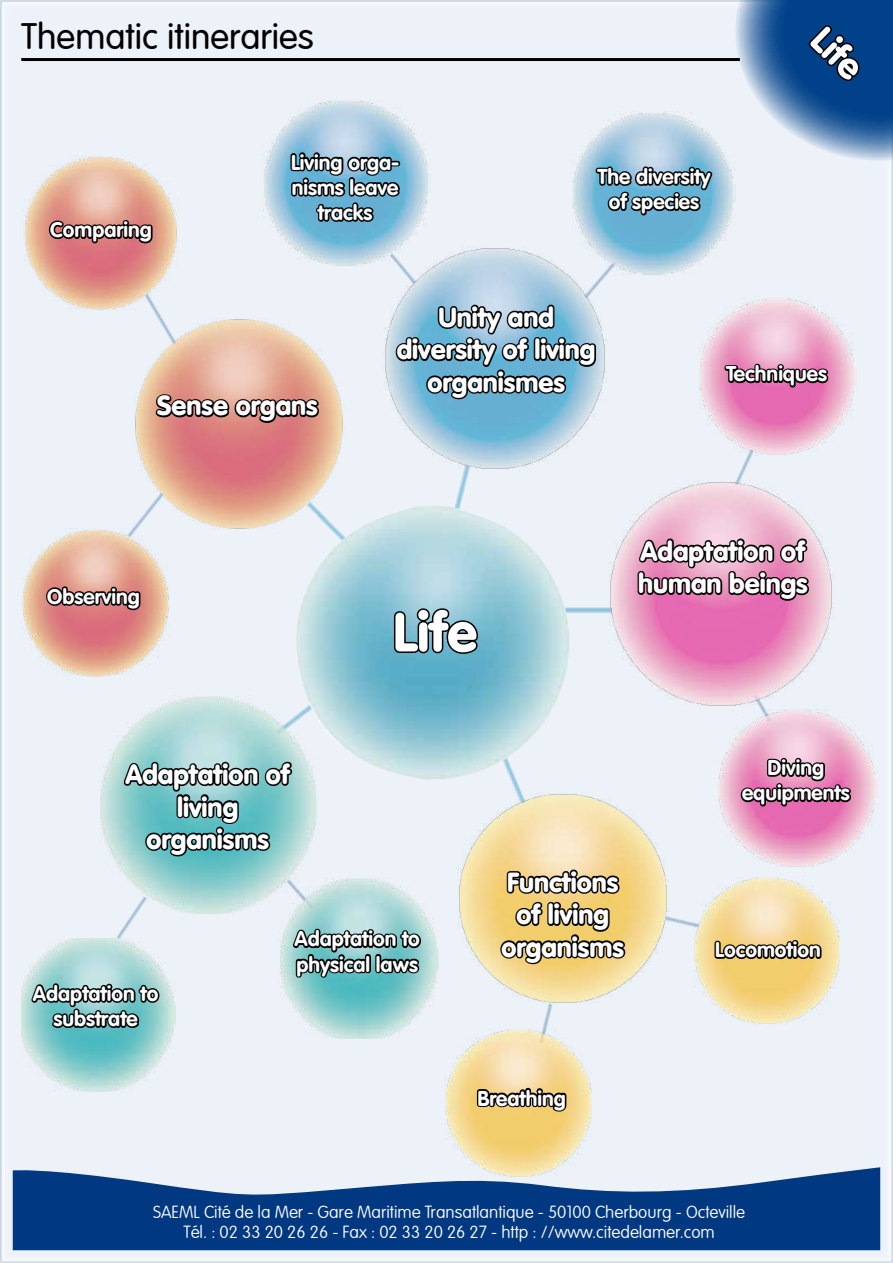
<style>
.page{position:relative;width:893px;height:1263px;background:#ecf2f8}
.page>*{position:absolute;margin:0;border:0;box-sizing:border-box;transform-origin:0 0}
.t1{font:900 54px "VAG Rounded";color:#fff}
.t2{font:300 36px "VAG Rounded";color:#000}
.t3{font:900 36px "VAG Rounded";color:#fff}
.t4{font:900 27px/32.4px "VAG Rounded";color:#fff;text-align:center}
.t5{font:700 21px/25.2px "VAG Rounded";color:#fff;text-align:center}
.t6{font:100 17.25px/20.5px "VAG Rounded";color:#fff;text-align:center}
</style>
<div class="page">
<svg style="left:455px;top:471px;width:14px;height:34px"></svg>
<svg style="left:569px;top:607px;width:39px;height:6px"></svg>
<svg style="left:511px;top:780px;width:11px;height:12px"></svg>
<svg style="left:543px;top:1005px;width:9px;height:23px"></svg>
<svg style="left:670px;top:917px;width:23px;height:10px"></svg>
<svg style="left:153px;top:310px;width:8px;height:7px"></svg>
<svg style="left:736px;top:455px;width:16px;height:25px"></svg>
<svg style="left:117px;top:914px;width:20px;height:24px"></svg>
<img style="left:21px;top:938px;width:154px;height:154px">
<img style="left:296px;top:505px;width:273px;height:275px">
<img style="left:133px;top:317px;width:213px;height:213px">
<img style="left:699px;top:298px;width:158px;height:157px">
<img style="left:718px;top:708px;width:159px;height:159px">
<img style="left:608px;top:480px;width:226px;height:227px">
<img style="left:263px;top:101px;width:165px;height:165px">
<img style="left:572px;top:112px;width:164px;height:164px">
<img style="left:383px;top:247px;width:224px;height:224px">
<img style="left:444px;top:1028px;width:148px;height:139px">
<img style="left:693px;top:877px;width:147px;height:147px">
<img style="left:459px;top:792px;width:211px;height:213px">
<img style="left:22px;top:529px;width:148px;height:148px">
<img style="left:24px;top:156px;width:154px;height:154px">
<img style="left:100px;top:696px;width:217px;height:218px">
<img style="left:279px;top:878px;width:160px;height:161px">
<svg style="left:392px;top:606px;width:88px;height:50px"></svg>
<svg style="left:388px;top:251px;width:230px;height:150px"></svg>
<svg style="left:635px;top:526px;width:176px;height:77px"></svg>
<svg style="left:498px;top:867px;width:130px;height:99px"></svg>
<svg style="left:122px;top:749px;width:173px;height:109px"></svg>
<svg style="left:153px;top:392px;width:168px;height:33px"></svg>
<svg style="left:288px;top:150px;width:115px;height:74px"></svg>
<svg style="left:593px;top:164px;width:121px;height:54px"></svg>
<svg style="left:722px;top:361px;width:109px;height:29px"></svg>
<svg style="left:738px;top:755px;width:115px;height:54px"></svg>
<svg style="left:712px;top:937px;width:112px;height:24px"></svg>
<svg style="left:474px;top:1085px;width:95px;height:28px"></svg>
<svg style="left:29px;top:970px;width:133px;height:60px"></svg>
<svg style="left:285px;top:877px;width:138px;height:111px"></svg>
<svg style="left:44px;top:584px;width:99px;height:35px"></svg>
<svg style="left:47px;top:218px;width:108px;height:28px"></svg>
<svg style="left:13px;top:1167px;width:867px;height:83px;fill:#003882"></svg>
<hr style="left:21px;top:58px;width:719px;height:3px;background:#000">
<svg style="left:735px;top:0;width:158px;height:161px"></svg>
<h2 class="t2" style="left:21px;top:16px;width:294px">Thematic itineraries</h2>
<h2 class="t3" style="left:832px;top:18px;width:57px;rotate:44deg">Life</h2>
<p class="t5" style="left:50px;top:218px;width:103px">Comparing</p>
<p class="t5" style="left:291px;top:150px;width:110px">Living orga&shy;nisms leave tracks</p>
<p class="t5" style="left:597px;top:165px;width:115px">The diversity of species</p>
<p class="t4" style="left:157px;top:391px;width:162px">Sense organs</p>
<p class="t4" style="left:397px;top:302px;width:200px">Unity and diversity of living organismes</p>
<p class="t5" style="left:726px;top:362px;width:102px">Techniques</p>
<p class="t5" style="left:47px;top:585px;width:94px">Observing</p>
<h1 class="t1" style="left:393px;top:600px;width:85px">Life</h1>
<p class="t4" style="left:638px;top:536px;width:171px;text-align:left">Adaptation of human beings</p>
<p class="t4" style="left:125px;top:759px;width:166px">Adaptation of living organisms</p>
<p class="t5" style="left:33px;top:982px;width:127px">Adaptation to substrate</p>
<p class="t5" style="left:294px;top:927px;width:127px;text-align:left">Adaptation to physical laws</p>
<p class="t4" style="left:501px;top:867px;width:124px">Functions of living organisms</p>
<p class="t5" style="left:477px;top:1086px;width:90px">Breathing</p>
<p class="t5" style="left:742px;top:756px;width:109px">Diving equipments</p>
<p class="t5" style="left:715px;top:938px;width:107px">Locomotion</p>
<p class="t6" style="left:153px;top:1202px;width:594px">SAEML Cité de la Mer - Gare Maritime Transatlantique - 50100 Cherbourg - Octeville<br>Tél. : 02 33 20 26 26 - Fax : 02 33 20 26 27 - http : //www.citedelamer.com</p>
</div>
